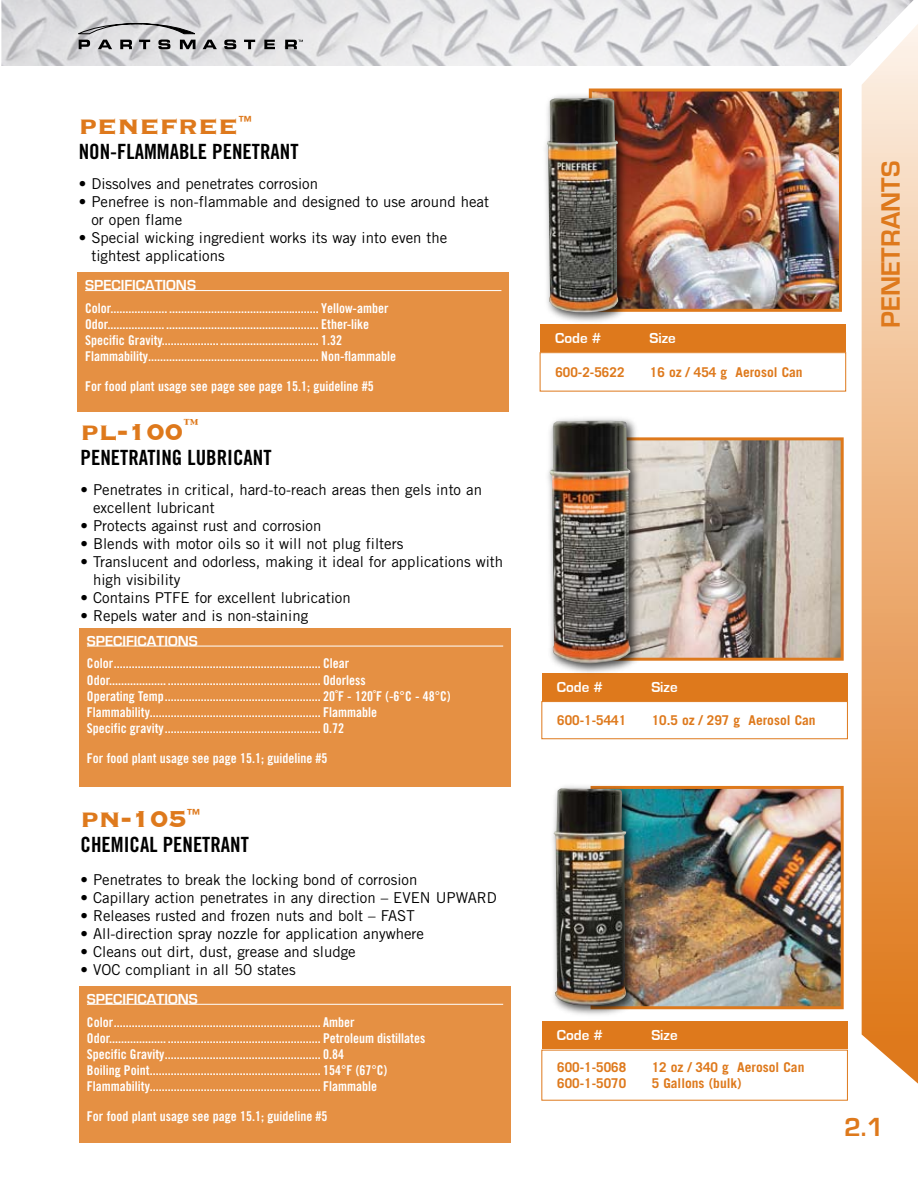
<style>
.page{position:relative;width:918px;height:1188px;background:#fff}
.page>*{position:absolute;margin:0;border:0;box-sizing:border-box;transform-origin:0 0}
.t1{font:700 33px "Copperplate";color:#de791c}
.t2{font:700 27.3px "Eurostile";color:#de791c}
.t3{font:700 27px "Eurostile";color:#de791c}
.t4{font:21px "Trade Gothic Bold Cond Twenty";color:#000}
.t5{font:15px/18px "Trade Gothic";color:#000}
.t6{font:700 15px "Eurostile";color:#fff}
.t7{font:13.95px "Trade Gothic Bold Cond Twenty";color:#de791c}
.t8{font:13.5px/16.2px "Trade Gothic Bold Cond Twenty";color:#fff}
.t9{font:700 13.5px "Trade Gothic";color:#de791c}
.s1{font-size:30px}
</style>
<div class="page">
<svg style="left:862px;top:66px;width:56px;height:1018px;background:#ecb07a"></svg>
<img style="left:1px;top:0;width:917px;height:66px">
<svg style="left:78px;top:23px;width:118px;height:26px;background:#a9a8aa"></svg>
<svg style="left:203px;top:40px;width:14px;height:9px"></svg>
<svg style="left:224px;top:40px;width:12px;height:9px"></svg>
<svg style="left:244px;top:40px;width:11px;height:9px"></svg>
<svg style="left:264px;top:40px;width:11px;height:9px"></svg>
<svg style="left:285px;top:40px;width:17px;height:9px"></svg>
<div style="left:78px;top:273px;width:431px;height:139px;background:#e59043"></div>
<hr style="left:85px;top:290px;width:416px;height:1px;background:#fff">
<div style="left:540px;top:352px;width:306px;height:40px;border:1px solid #de791c"></div>
<div style="left:540px;top:324px;width:306px;height:28px;background:#de791c"></div>
<img style="left:631px;top:92px;width:207px;height:216px">
<div style="left:589px;top:88px;width:253px;height:224px;border:3px solid #de791c"></div>
<div style="left:79px;top:628px;width:432px;height:158px;background:#e59043"></div>
<hr style="left:87px;top:646px;width:416px;height:1px;background:#fff">
<div style="left:541px;top:701px;width:307px;height:38px;border:1px solid #de791c"></div>
<div style="left:542px;top:673px;width:305px;height:28px;background:#de791c"></div>
<img style="left:643px;top:441px;width:197px;height:216px">
<div style="left:591px;top:437px;width:253px;height:224px;border:3px solid #de791c"></div>
<div style="left:79px;top:986px;width:432px;height:157px;background:#e59043"></div>
<hr style="left:87px;top:1004px;width:416px;height:1px;background:#fff">
<div style="left:542px;top:1021px;width:305px;height:28px;background:#de791c"></div>
<img style="left:638px;top:790px;width:202px;height:215px">
<div style="left:591px;top:786px;width:253px;height:223px;border:3px solid #de791c"></div>
<div style="left:541px;top:92px;width:90px;height:234px;background:#000;opacity:.75"></div>
<img style="left:547px;top:98px;width:71px;height:215px">
<div style="left:544px;top:414px;width:99px;height:263px;background:#000;opacity:.75"></div>
<img style="left:550px;top:421px;width:81px;height:244px">
<div style="left:548px;top:782px;width:90px;height:237px;background:#000;opacity:.75"></div>
<img style="left:554px;top:788px;width:72px;height:218px">
<h1 class="t1" style="left:79px;top:104px;width:161px">penefree</h1>
<p class="t7" style="left:238px;top:113px;width:15px">™</p>
<h3 class="t4" style="left:79px;top:139px;width:221px">No n-flammable Penetrant</h3>
<p class="t5" style="left:79px;top:175px;width:241px">• Dissolves and penetrates corrosion</p>
<p class="t5" style="left:91px;top:193px;width:399px;text-indent:-13px">• Penefree is non-flammable and designed to use around heat or open flame</p>
<p class="t5" style="left:91px;top:229px;width:358px;text-indent:-13px">• Special wicking ingredient works its way into even the tightest applications</p>
<p class="t6" style="left:85px;top:277px;width:112px">SPECIFICATIONS</p>
<p class="t8" style="left:85px;top:300px;width:313px">Color................... .................................................. Yellow-amber Odor................... ................................................... Ether-like Specific Gravity.................................................... 1.32<br>Flammability......................................................... Non-flammable</p>
<p class="t8" style="left:85px;top:378px;width:290px">For food plant usage see page see page 15.1; guideline #5</p>
<h1 class="t1" style="left:81px;top:409px;width:120px">pl-<span class="s1">100</span><sup>™</sup></h1>
<h3 class="t4" style="left:81px;top:445px;width:192px">Penetrating Lubricant</h3>
<p class="t5" style="left:93px;top:480px;width:390px;text-indent:-13px">• Penetrates in critical, hard-to-reach areas then gels into an excellent lubricant</p>
<p class="t5" style="left:81px;top:516px;width:242px">• Protects against rust and corrosion</p>
<p class="t5" style="left:81px;top:534px;width:324px">• Blends with motor oils so it will not plug filters</p>
<p class="t5" style="left:93px;top:552px;width:412px;text-indent:-13px">• Translucent and odorless, making it ideal for applications with high visibility</p>
<p class="t5" style="left:81px;top:588px;width:272px">• Contains PTFE for excellent lubrication</p>
<p class="t5" style="left:81px;top:606px;width:229px">• Repels water and is non-staining</p>
<p class="t6" style="left:87px;top:633px;width:112px">SPECIFICATIONS</p>
<p class="t8" style="left:87px;top:655px;width:365px">Color..................................................................... Clear<br>Odor................... ................................................... Odorless<br>Operating Temp.................................................... 20˚F - 120˚F (-6°C - 48°C)<br>Flammability......................................................... Flammable<br>Specific gravity.................................................... 0.72</p>
<p class="t8" style="left:87px;top:750px;width:242px">For food plant usage see page 15.1; guideline #5</p>
<h1 class="t1" style="left:81px;top:797px;width:122px">pn-<span class="s1">105</span><sup>™</sup></h1>
<h3 class="t4" style="left:81px;top:832px;width:170px">chemical penetrant</h3>
<p class="t5" style="left:81px;top:871px;width:338px">• Penetrates to break the locking bond of corrosion</p>
<p class="t5" style="left:81px;top:889px;width:418px">• Capillary action penetrates in any direction – EVEN UPWARD</p>
<p class="t5" style="left:81px;top:907px;width:336px">• Releases rusted and frozen nuts and bolt – FAST</p>
<p class="t5" style="left:81px;top:925px;width:345px">• All-direction spray nozzle for application anywhere</p>
<p class="t5" style="left:81px;top:943px;width:277px">• Cleans out dirt, dust, grease and sludge</p>
<p class="t5" style="left:81px;top:961px;width:217px">• VOC compliant in all 50 states</p>
<p class="t6" style="left:87px;top:991px;width:112px">SPECIFICATIONS</p>
<p class="t8" style="left:87px;top:1014px;width:340px">Color..................................................................... Amber Odor................... ................................................... Petroleum distillates Specific Gravity.................................................... 0.84<br>Boiling Point......................................................... 154°F (67°C)<br>Flammability......................................................... Flammable</p>
<p class="t8" style="left:87px;top:1108px;width:242px">For food plant usage see page 15.1; guideline #5</p>
<p class="t6" style="left:555px;top:330px;width:48px">Code #</p>
<p class="t6" style="left:650px;top:330px;width:28px">Size</p>
<p class="t9" style="left:555px;top:364px;width:71px">600-2-5622</p>
<p class="t9" style="left:650px;top:364px;width:154px">16 oz / 454 g Aerosol Can</p>
<h2 class="t2" style="left:876px;top:328px;width:168px;rotate:-90deg">PENETRANTS</h2>
<p class="t6" style="left:557px;top:679px;width:48px">Code #</p>
<p class="t6" style="left:651px;top:679px;width:28px">Size</p>
<p class="t9" style="left:557px;top:712px;width:71px">600-1-5441</p>
<p class="t9" style="left:652px;top:712px;width:165px">10.5 oz / 297 g Aerosol Can</p>
<p class="t6" style="left:557px;top:1027px;width:48px">Code #</p>
<p class="t6" style="left:651px;top:1027px;width:28px">Size</p>
<p class="t9" style="left:557px;top:1059px;width:71px">600-1-5068</p>
<p class="t9" style="left:652px;top:1059px;width:154px">12 oz / 340 g Aerosol Can</p>
<p class="t9" style="left:557px;top:1075px;width:71px">600-1-5070</p>
<p class="t9" style="left:652px;top:1075px;width:92px">5 Gallons (bulk)</p>
<h3 class="t3" style="left:844px;top:1113px;width:41px">2.1</h3>
</div>
